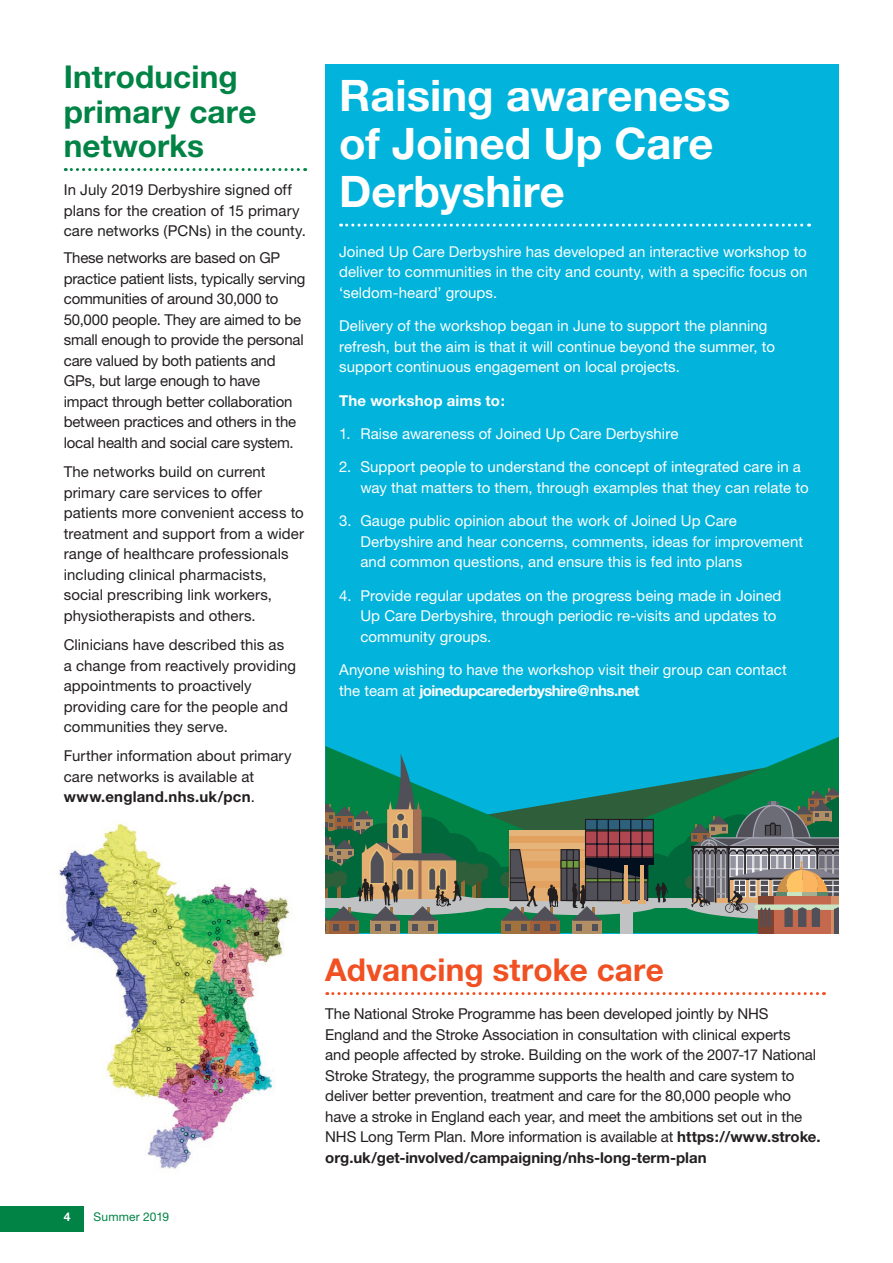
<style>
.page{position:relative;width:893px;height:1263px;background:#fff}
.page>*{position:absolute;margin:0;border:0;box-sizing:border-box;transform-origin:0 0}
.t1{font:700 43.5px/48px "Helvetica Neue";color:#fff}
.t2{font:700 31.5px/34.5px "Helvetica Neue";letter-spacing:.005em;color:#008345}
.t3{font:700 31.5px "Helvetica Neue";letter-spacing:.005em;color:#f05022}
.t4{font:15px/20.5px "Helvetica Neue";letter-spacing:-.005em;color:#231f20}
.t5{font:15px/20.5px "Helvetica Neue";letter-spacing:.005em;color:#fff}
.t6{font:700 15px "Helvetica Neue";letter-spacing:.015em;color:#fff}
.t7{font:12px "Helvetica Neue";letter-spacing:.015em;color:#008345}
.t8{font:700 12px "Helvetica Neue";color:#fff}
.s1{font-weight:700}
</style>
<div class="page">
<div style="left:0;top:1205px;width:83px;height:26px;background:#008345"></div>
<div style="left:325px;top:64px;width:514px;height:869px;background:#02b3db"></div>
<img style="left:59px;top:821px;width:232px;height:349px">
<svg style="left:65px;top:168px;width:241px;height:3px"></svg>
<svg style="left:327px;top:992px;width:497px;height:3px"></svg>
<svg style="left:325px;top:737px;width:514px;height:17px"></svg>
<hr style="left:757px;top:935px;width:82px;height:1px;background:#c8e4c3">
<svg style="left:325px;top:754px;width:514px;height:179px"></svg>
<svg style="left:341px;top:224px;width:469px;height:3px"></svg>
<h2 class="t2" style="left:64px;top:59px;width:194px">Introducing primary care networks</h2>
<p class="t4" style="left:64px;top:179px;width:244px">In July 2019 Derbyshire signed off plans for the creation of 15 primary care networks (PCNs) in the county.</p>
<p class="t4" style="left:64px;top:247px;width:243px">These networks are based on GP practice patient lists, typically serving communities of around 30,000 to 50,000 people. They are aimed to be small enough to provide the personal care valued by both patients and GPs, but large enough to have impact through better collaboration between practices and others in the local health and social care system.</p>
<p class="t4" style="left:64px;top:461px;width:242px">The networks build on current primary care services to offer patients more convenient access to treatment and support from a wider range of healthcare professionals including clinical pharmacists, social prescribing link workers, physiotherapists and others.</p>
<p class="t4" style="left:64px;top:634px;width:234px">Clinicians have described this as a change from reactively providing appointments to proactively providing care for the people and communities they serve.</p>
<p class="t4" style="left:64px;top:745px;width:229px">Further information about primary care networks is available at <span class="s1">www.england.nhs.uk/pcn</span>.</p>
<h1 class="t1" style="left:339px;top:70px;width:393px">Raising awareness of Joined Up Care<br>Derbyshire</h1>
<p class="t5" style="left:339px;top:241px;width:470px;text-align:justify">Joined Up Care Derbyshire has developed an interactive workshop to deliver to communities in the city and county, with a specific focus on ‘seldom-heard’ groups.</p>
<p class="t5" style="left:339px;top:315px;width:437px">Delivery of the workshop began in June to support the planning refresh, but the aim is that it will continue beyond the summer, to support continuous engagement on local projects.</p>
<p class="t6" style="left:339px;top:391px;width:167px">The workshop aims to:</p>
<p class="t5" style="left:339px;top:423px;width:341px">1. Raise awareness of Joined Up Care Derbyshire</p>
<p class="t5" style="left:360px;top:456px;width:450px;text-indent:-21px">2. Support people to understand the concept of integrated care in a way that matters to them, through examples that they can relate to</p>
<p class="t5" style="left:360px;top:510px;width:444px;text-indent:-21px">3. Gauge public opinion about the work of Joined Up Care<br>Derbyshire and hear concerns, comments, ideas for improvement and common questions, and ensure this is fed into plans</p>
<p class="t5" style="left:360px;top:585px;width:423px;text-indent:-21px">4. Provide regular updates on the progress being made in Joined<br>Up Care Derbyshire, through periodic re-visits and updates to community groups.</p>
<p class="t5" style="left:339px;top:659px;width:449px">Anyone wishing to have the workshop visit their group can contact the team at <span class="s1">joinedupcarederbyshire@nhs.net</span></p>
<p class="t8" style="left:64px;top:1209px;width:8px">4</p>
<p class="t7" style="left:94px;top:1210px;width:77px">Summer 2019</p>
<h2 class="t3" style="left:325px;top:951px;width:340px">Advancing stroke care</h2>
<p class="t4" style="left:325px;top:1003px;width:497px">The National Stroke Programme has been developed jointly by NHS England and the Stroke Association in consultation with clinical experts<br>and people affected by stroke. Building on the work of the 2007-17 National Stroke Strategy, the programme supports the health and care system to deliver better prevention, treatment and care for the 80,000 people who have a stroke in England each year, and meet the ambitions set out in the NHS Long Term Plan. More information is available at <span class="s1">https://www.stroke. org.uk/get-involved/campaigning/nhs-long-term-plan</span></p>
</div>
